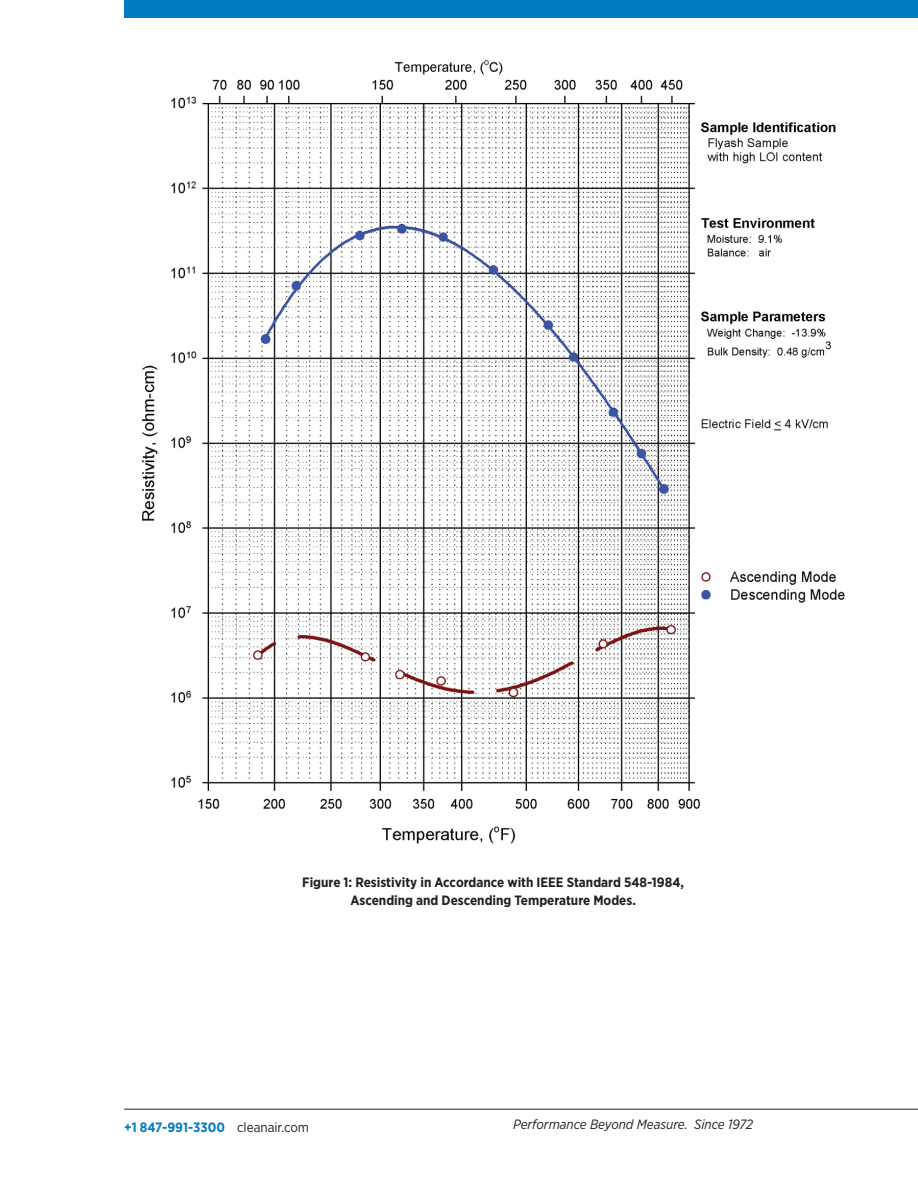
<style>
.page{position:relative;width:918px;height:1188px;background:#fff}
.page>*{position:absolute;margin:0;border:0;box-sizing:border-box;transform-origin:0 0}
.t1{font:700 13.5px/18px "Gotham Narrow";color:#231f20;text-align:center}
.t2{font:italic 13.5px "Gotham Narrow";color:#231f20}
.t3{font:700 13.5px "Gotham Narrow";color:#007cc2}
.s1{font-weight:400;color:#231f20}
</style>
<div class="page">
<div style="left:124px;top:0;width:794px;height:18px;background:#007cc2"></div>
<hr style="left:124px;top:1109px;width:794px;height:1px;background:#231f20">
<img style="left:142px;top:60px;width:703px;height:784px">
<p class="t1" style="left:302px;top:874px;width:383px">Figure 1: Resistivity in Accordance with IEEE Standard 548-1984,<br>Ascending and Descending Temperature Modes.</p>
<p class="t3" style="left:124px;top:1118px;width:187px">+1 847-991-3300 <span class="s1">cleanair.com</span></p>
<p class="t2" style="left:513px;top:1116px;width:241px">Performance Beyond Measure. Since 1972</p>
</div>
